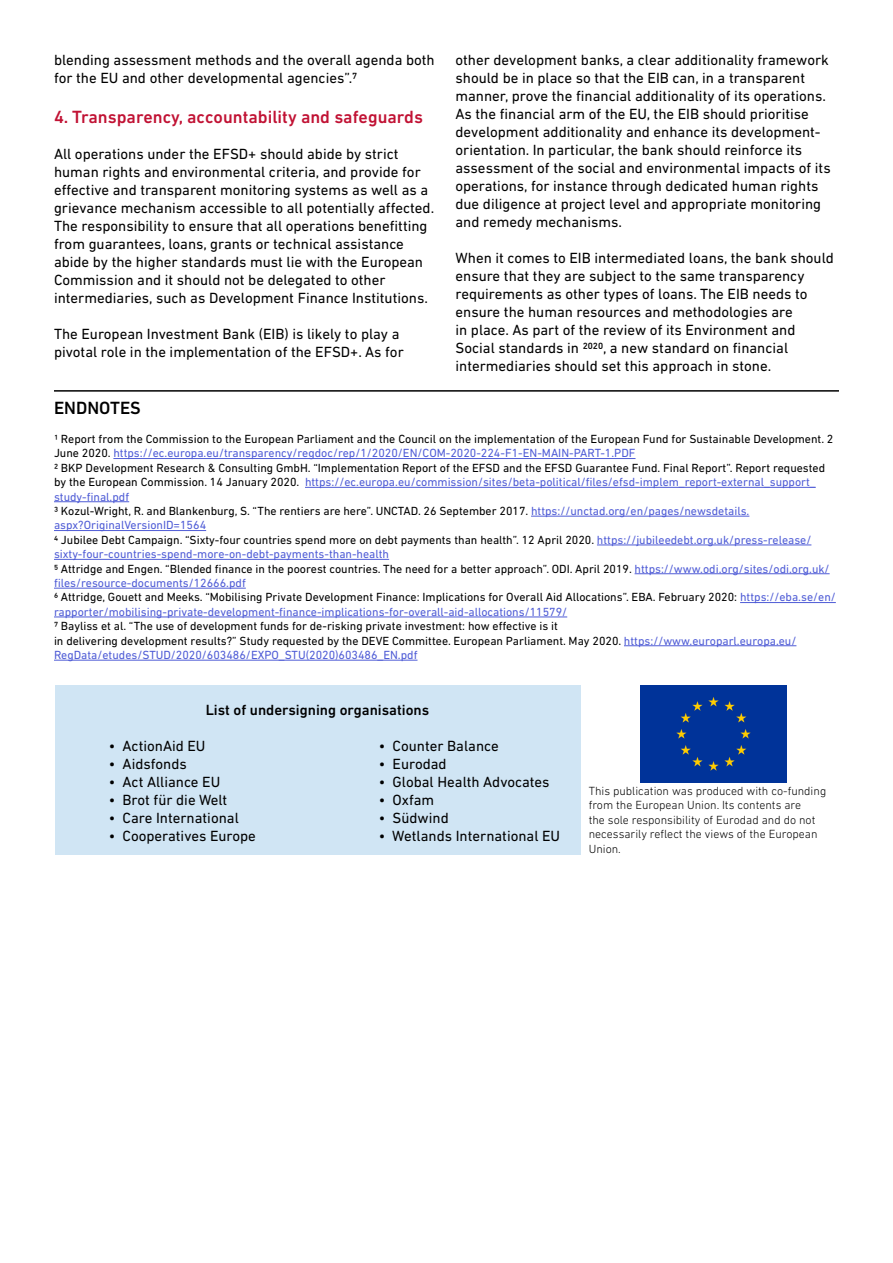
<style>
.page{position:relative;width:893px;height:1263px;background:#fff}
.page>*{position:absolute;margin:0;border:0;box-sizing:border-box;transform-origin:0 0}
.t1{font:500 18px "DIN Next LT Pro";color:#c11234}
.t2{font:500 18px "DIN Next LT Pro";color:#000}
.t3{font:15px/18px "DIN Next LT Pro";color:#000}
.t4{font:500 15px "DIN Next LT Pro";color:#000}
.t5{font:12px/14.4px "DIN Next LT Pro";color:#000}
.t6{font:300 12px/14.4px "DIN Next LT Pro";color:#000}
.s1{color:#4f5cd6}
</style>
<div class="page">
<hr style="left:54px;top:390px;width:785px;height:2px;background:#000">
<hr style="left:113px;top:458px;width:522px;height:1px;background:#4f5cd6">
<hr style="left:305px;top:487px;width:511px;height:1px;background:#4f5cd6">
<hr style="left:54px;top:501px;width:75px;height:1px;background:#4f5cd6">
<hr style="left:531px;top:516px;width:218px;height:1px;background:#4f5cd6">
<hr style="left:54px;top:530px;width:152px;height:1px;background:#4f5cd6">
<hr style="left:597px;top:545px;width:214px;height:1px;background:#4f5cd6">
<hr style="left:54px;top:559px;width:335px;height:1px;background:#4f5cd6">
<hr style="left:635px;top:573px;width:195px;height:1px;background:#4f5cd6">
<hr style="left:54px;top:588px;width:192px;height:1px;background:#4f5cd6">
<hr style="left:740px;top:602px;width:96px;height:1px;background:#4f5cd6">
<hr style="left:54px;top:617px;width:513px;height:1px;background:#4f5cd6">
<hr style="left:624px;top:645px;width:172px;height:1px;background:#4f5cd6">
<hr style="left:54px;top:660px;width:363px;height:1px;background:#4f5cd6">
<div style="left:55px;top:686px;width:525px;height:169px;background:#d0e5f4"></div>
<div style="left:641px;top:686px;width:145px;height:96px;background:#039"></div>
<p class="t3" style="left:54px;top:51px;width:382px">blending assessment methods and the overall agenda both for the EU and other developmental agencies”.7</p>
<p class="t1" style="left:54px;top:106px;width:371px">4. Transparency, accountability and safeguards</p>
<p class="t3" style="left:54px;top:145px;width:382px">All operations under the EFSD+ should abide by strict human rights and environmental criteria, and provide for effective and transparent monitoring systems as well as a grievance mechanism accessible to all potentially affected.<br>The responsibility to ensure that all operations benefitting from guarantees, loans, grants or technical assistance abide by the higher standards must lie with the European Commission and it should not be delegated to other intermediaries, such as Development Finance Institutions.</p>
<p class="t3" style="left:54px;top:325px;width:351px">The European Investment Bank (EIB) is likely to play a pivotal role in the implementation of the EFSD+. As for</p>
<p class="t3" style="left:455px;top:51px;width:377px">other development banks, a clear additionality framework should be in place so that the EIB can, in a transparent manner, prove the financial additionality of its operations.<br>As the financial arm of the EU, the EIB should prioritise development additionality and enhance its development&shy;orientation. In particular, the bank should reinforce its assessment of the social and environmental impacts of its operations, for instance through dedicated human rights due diligence at project level and appropriate monitoring and remedy mechanisms.</p>
<p class="t3" style="left:455px;top:249px;width:380px">When it comes to EIB intermediated loans, the bank should ensure that they are subject to the same transparency requirements as other types of loans. The EIB needs to ensure the human resources and methodologies are<br>in place. As part of the review of its Environment and Social standards in 2020, a new standard on financial intermediaries should set this approach in stone.</p>
<p class="t2" style="left:54px;top:398px;width:88px">ENDNOTES</p>
<p class="t5" style="left:54px;top:431px;width:783px">1 Report from the Commission to the European Parliament and the Council on the implementation of the European Fund for Sustainable Development. 2<br>June 2020. <span class="s1">https://ec.europa.eu/transparency/regdoc/rep/1/2020/EN/COM-2020-224-F1-EN-MAIN-PART-1.PDF<br></span>2 BKP Development Research &amp; Consulting GmbH. “Implementation Report of the EFSD and the EFSD Guarantee Fund. Final Report”. Report requested by the European Commission. 14 January 2020. <span class="s1">https://ec.europa.eu/commission/sites/beta-political/files/efsd-implem_report-external_support_ study-final.pdf<br></span>3 Kozul-Wright, R. and Blankenburg, S. “The rentiers are here”. UNCTAD. 26 September 2017. <span class="s1">https://unctad.org/en/pages/newsdetails. aspx?OriginalVersionID=1564<br></span>4 Jubilee Debt Campaign. “Sixty-four countries spend more on debt payments than health”. 12 April 2020. <span class="s1">https://jubileedebt.org.uk/press-release/ sixty-four-countries-spend-more-on-debt-payments-than-health<br></span>5 Attridge and Engen. “Blended finance in the poorest countries. The need for a better approach”. ODI. April 2019. <span class="s1">https://www.odi.org/sites/odi.org.uk/ files/resource-documents/12666.pdf<br></span>6 Attridge, Gouett and Meeks. “Mobilising Private Development Finance: Implications for Overall Aid Allocations”. EBA. February 2020: <span class="s1">https://eba.se/en/ rapporter/mobilising-private-development-finance-implications-for-overall-aid-allocations/11579/</span></p>
<p class="t5" style="left:54px;top:619px;width:744px">7 Bayliss et al. “The use of development funds for de-risking private investment: how effective is it<br>in delivering development results?” Study requested by the DEVE Committee. European Parliament. May 2020. <span class="s1">https://www.europarl.europa.eu/<br>RegData/etudes/STUD/2020/603486/EXPO_STU(2020)603486_EN.pdf</span></p>
<p class="t4" style="left:206px;top:701px;width:225px">List of undersigning organisations</p>
<p class="t3" style="left:109px;top:737px;width:98px">• ActionAid EU</p>
<p class="t3" style="left:379px;top:737px;width:121px">• Counter Balance</p>
<p class="t3" style="left:109px;top:755px;width:80px">• Aidsfonds</p>
<p class="t3" style="left:379px;top:755px;width:69px">• Eurodad</p>
<p class="t3" style="left:109px;top:773px;width:113px">• Act Alliance EU</p>
<p class="t3" style="left:379px;top:773px;width:172px">• Global Health Advocates</p>
<p class="t3" style="left:109px;top:791px;width:120px">• Brot für die Welt</p>
<p class="t3" style="left:379px;top:791px;width:57px">• Oxfam</p>
<p class="t3" style="left:109px;top:809px;width:132px">• Care International</p>
<p class="t3" style="left:379px;top:809px;width:71px">• Südwind</p>
<p class="t3" style="left:109px;top:827px;width:149px">• Cooperatives Europe</p>
<p class="t3" style="left:379px;top:827px;width:183px">• Wetlands International EU</p>
<p class="t6" style="left:589px;top:783px;width:239px">This publication was produced with co-funding from the European Union. Its contents are<br>the sole responsibility of Eurodad and do not necessarily reflect the views of the European Union.</p>
</div>
